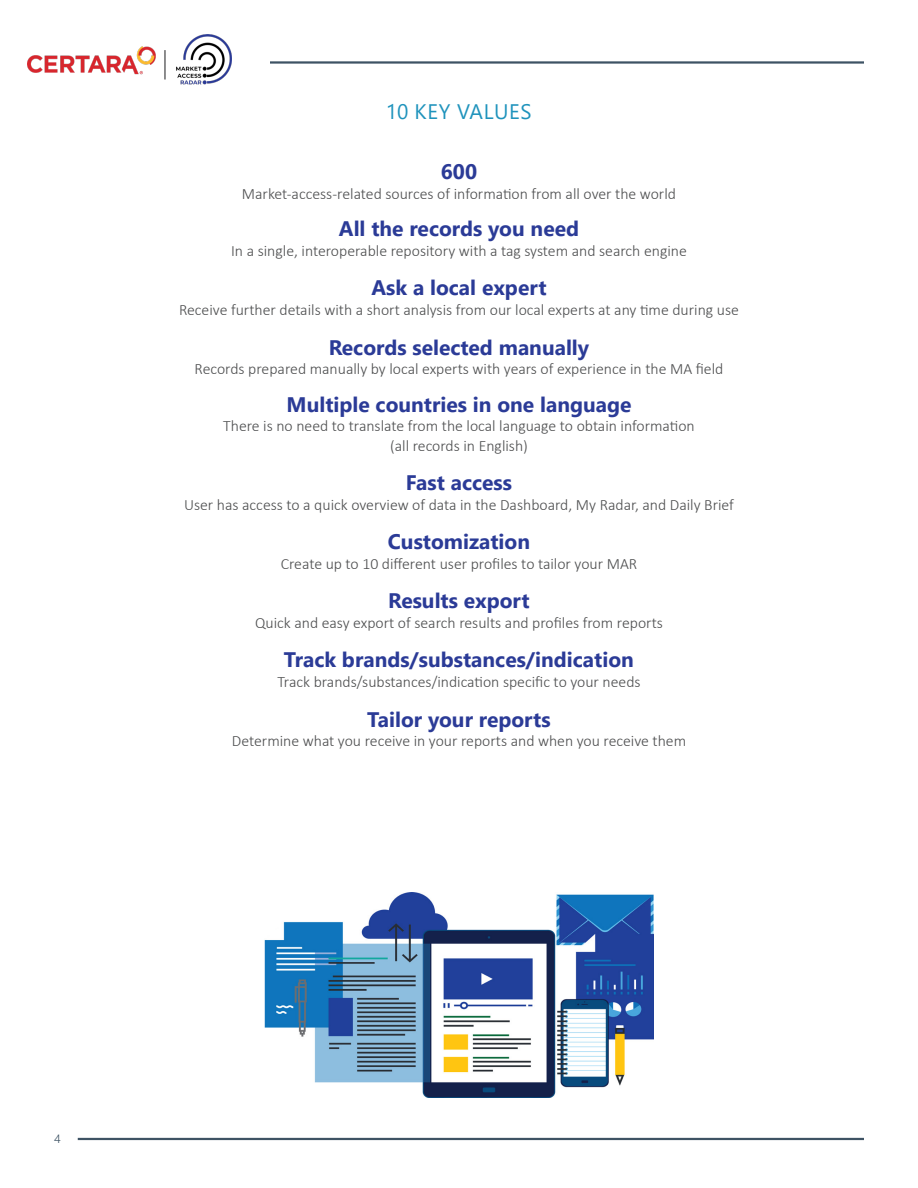
<style>
.page{position:relative;width:918px;height:1188px;background:#fff}
.page>*{position:absolute;margin:0;border:0;box-sizing:border-box;transform-origin:0 0}
.Brochure_TItle{font:700 21px "Segoe UI";color:#2b3b97}
.Body_Text{font:700 21px "Segoe UI";color:#2b3b97}
.Body_Heading{font:21px "Segoe UI";letter-spacing:.035em;color:#1f93bc}
.Body_Text-2{font:300 15.75px "Calibri";color:#4b4c4d}
.t1{font:300 12px "Segoe UI";color:#3e5364}
</style>
<div class="page">
<hr style="left:78px;top:1138px;width:786px;height:2px;background:#3e5364">
<hr style="left:270px;top:61px;width:594px;height:3px;background:#3e5364">
<img style="left:27px;top:34px;width:204px;height:51px">
<hr style="left:917px;top:892px;width:1px;height:296px;background:#2b3b97">
<img style="left:264px;top:892px;width:390px;height:206px">
<p class="Body_Heading" style="left:386px;top:92px;width:147px">10 KEY VALUES</p>
<p class="Brochure_TItle" style="left:441px;top:152px;width:38px">600</p>
<p class="Body_Text-2" style="left:242px;top:184px;width:436px">Market-access-related sources of information from all over the world</p>
<p class="Brochure_TItle" style="left:339px;top:209px;width:242px">All the records you need</p>
<p class="Body_Text-2" style="left:231px;top:241px;width:457px">In a single, interoperable repository with a tag system and search engine</p>
<p class="Body_Text" style="left:371px;top:268px;width:177px">Ask a local expert</p>
<p class="Body_Text-2" style="left:179px;top:300px;width:561px">Receive further details with a short analysis from our local experts at any time during use</p>
<p class="Brochure_TItle" style="left:329px;top:327px;width:262px">Records selected manually</p>
<p class="Body_Text-2" style="left:195px;top:359px;width:530px">Records prepared manually by local experts with years of experience in the MA field</p>
<p class="Body_Text" style="left:287px;top:384px;width:346px">Multiple countries in one language</p>
<p class="Body_Text-2" style="left:223px;top:416px;width:473px">There is no need to translate from the local language to obtain information</p>
<p class="Body_Text-2" style="left:390px;top:436px;width:139px">(all records in English)</p>
<p class="Brochure_TItle" style="left:406px;top:463px;width:108px">Fast access</p>
<p class="Body_Text-2" style="left:184px;top:495px;width:551px">User has access to a quick overview of data in the Dashboard, My Radar, and Daily Brief</p>
<p class="Brochure_TItle" style="left:388px;top:522px;width:144px">Customization</p>
<p class="Body_Text-2" style="left:281px;top:554px;width:358px">Create up to 10 different user profiles to tailor your MAR</p>
<p class="Brochure_TItle" style="left:388px;top:581px;width:143px">Results export</p>
<p class="Body_Text-2" style="left:255px;top:613px;width:409px">Quick and easy export of search results and profiles from reports</p>
<p class="Brochure_TItle" style="left:284px;top:640px;width:351px">Track brands/substances/indication</p>
<p class="Body_Text-2" style="left:277px;top:672px;width:365px">Track brands/substances/indication specific to your needs</p>
<p class="Brochure_TItle" style="left:367px;top:699px;width:185px">Tailor your reports</p>
<p class="Body_Text-2" style="left:232px;top:731px;width:456px">Determine what you receive in your reports and when you receive them</p>
<p class="t1" style="left:54px;top:1127px;width:8px">4</p>
</div>
